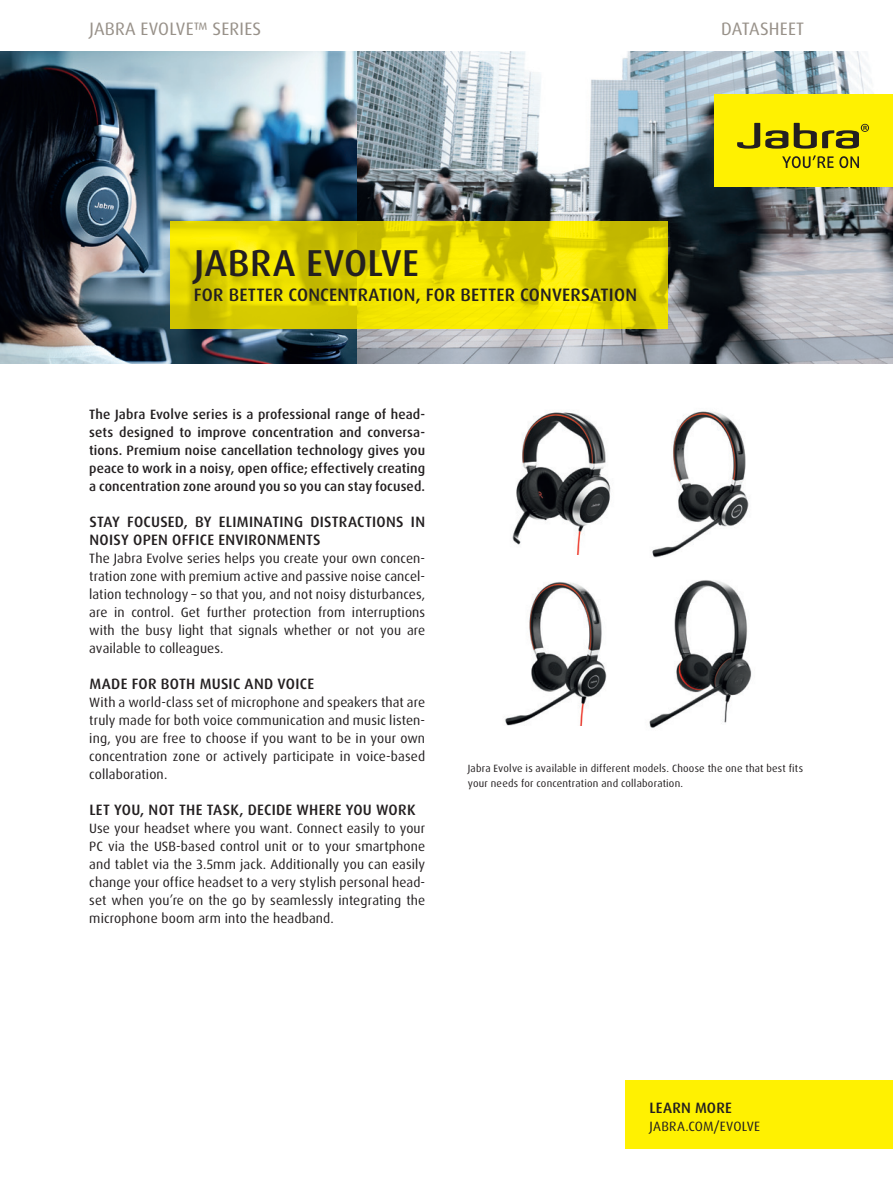
<style>
.page{position:relative;width:893px;height:1187px;background:#fff}
.page>*{position:absolute;margin:0;border:0;box-sizing:border-box;transform-origin:0 0}
.t1{font:500 37.5px "Dax Pro";letter-spacing:.01em;color:#231f20}
.t2{font:500 18px "Dax Pro";letter-spacing:.015em;color:#231f20}
.t3{font:18px "Dax Pro";letter-spacing:.01em;color:#989189}
.t4{font:500 15px/18px "Dax Pro";letter-spacing:.02em;color:#231f20}
.t5{font:13.5px/18px "Dax Pro";letter-spacing:.01em;color:#231f20;text-align:justify}
.t6{font:500 13.5px/18px "Dax Pro";letter-spacing:.01em;color:#231f20;text-align:justify}
.t7{font:10.5px/15px "Dax Pro";letter-spacing:.02em;color:#231f20}
</style>
<div class="page">
<img style="left:0;top:51px;width:893px;height:313px">
<svg style="left:170px;top:221px;width:498px;height:107px;background:#e2d600"></svg>
<div style="left:714px;top:94px;width:179px;height:93px;background:#fff101"></div>
<svg style="left:737px;top:123px;width:51px;height:26px"></svg>
<svg style="left:794px;top:123px;width:75px;height:26px"></svg>
<svg style="left:782px;top:155px;width:51px;height:13px"></svg>
<svg style="left:839px;top:156px;width:20px;height:12px"></svg>
<div style="left:626px;top:1080px;width:267px;height:68px;background:#fff101"></div>
<img style="left:652px;top:411px;width:97px;height:147px">
<img style="left:512px;top:412px;width:99px;height:142px">
<img style="left:505px;top:582px;width:102px;height:143px">
<img style="left:649px;top:580px;width:103px;height:148px">
<h2 class="t3" style="left:89px;top:18px;width:173px">JABRA EVOLVE™ SERIES</h2>
<h2 class="t3" style="left:721px;top:18px;width:84px">DATASHEET</h2>
<h1 class="t1" style="left:194px;top:238px;width:226px">JABRA EVOLVE</h1>
<h2 class="t2" style="left:194px;top:283px;width:445px">FOR BETTER CONCENTRATION, FOR BETTER CONVERSATION</h2>
<p class="t6" style="left:89px;top:405px;width:337px">The Jabra Evolve series is a professional range of head&shy;sets designed to improve concentration and conversa&shy;tions. Premium noise cancellation technology gives you peace to work in a noisy, open office; effectively creating a concentration zone around you so you can stay focused.</p>
<p class="t4" style="left:89px;top:513px;width:337px">STAY FOCUSED, BY ELIMINATING DISTRACTIONS IN<br>NOISY OPEN OFFICE ENVIRONMENTS</p>
<p class="t5" style="left:89px;top:549px;width:337px">The Jabra Evolve series helps you create your own concen&shy;tration zone with premium active and passive noise cancel&shy;lation technology – so that you, and not noisy disturbances, are in control. Get further protection from interruptions with the busy light that signals whether or not you are available to colleagues.</p>
<p class="t4" style="left:89px;top:675px;width:226px">MADE FOR BOTH MUSIC AND VOICE</p>
<p class="t5" style="left:89px;top:693px;width:337px">With a world-class set of microphone and speakers that are truly made for both voice communication and music listen&shy;ing, you are free to choose if you want to be in your own concentration zone or actively participate in voice-based collaboration.</p>
<p class="t4" style="left:89px;top:801px;width:328px">LET YOU, NOT THE TASK, DECIDE WHERE YOU WORK</p>
<p class="t5" style="left:89px;top:819px;width:337px">Use your headset where you want. Connect easily to your PC via the USB-based control unit or to your smartphone and tablet via the 3.5mm jack. Additionally you can easily change your office headset to a very stylish personal head&shy;set when you’re on the go by seamlessly integrating the microphone boom arm into the headband.</p>
<p class="t7" style="left:468px;top:760px;width:337px">Jabra Evolve is available in different models. Choose the one that best fits your needs for concentration and collaboration.</p>
<p class="t4" style="left:649px;top:1098px;width:84px">LEARN MORE</p>
<p class="t5" style="left:649px;top:1116px;width:112px">JABRA.COM/EVOLVE</p>
</div>
